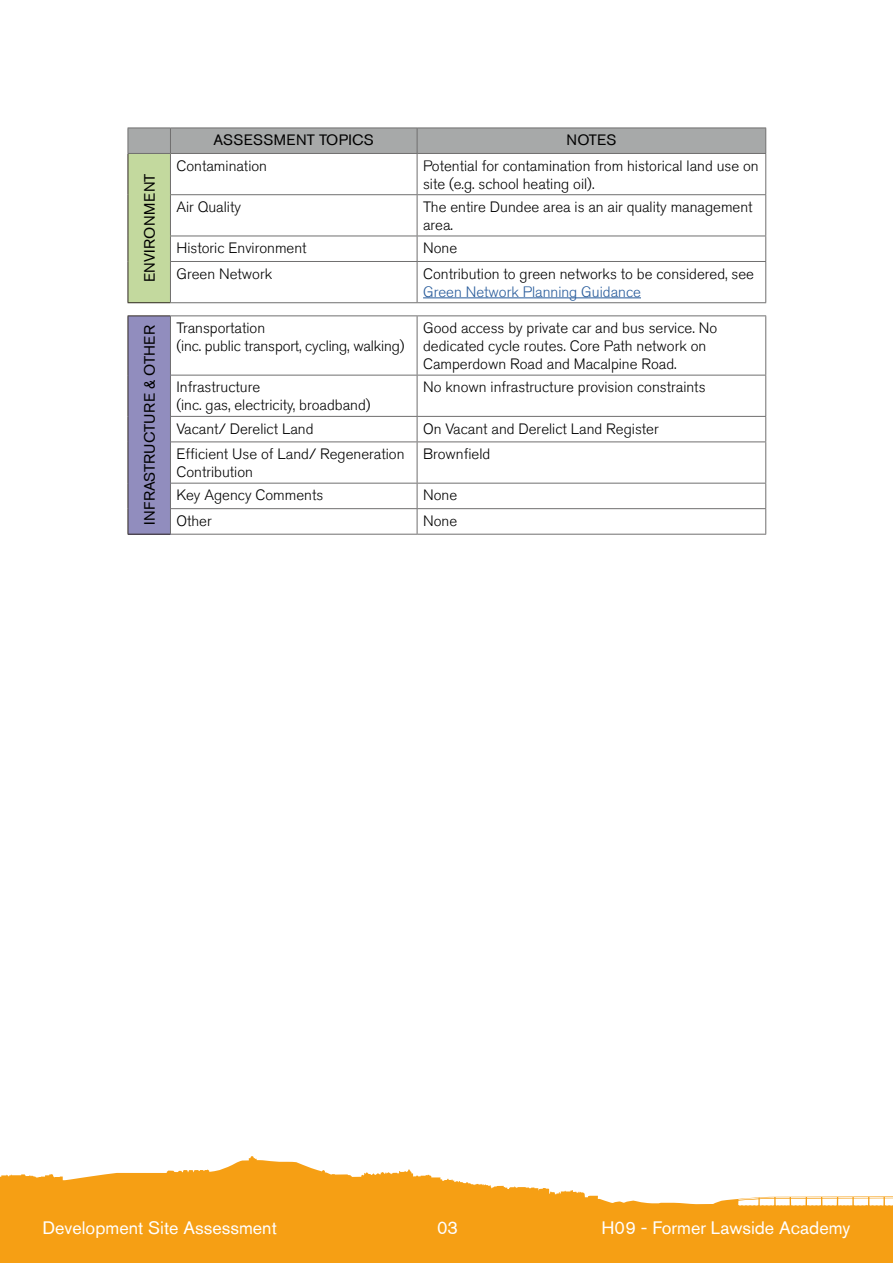
<style>
.page{position:relative;width:893px;height:1263px;background:#fff}
.page>*{position:absolute;margin:0;border:0;box-sizing:border-box;transform-origin:0 0}
.t1{font:18px "Akzidenz Grotesk Std";color:#fff}
.t2{font:300 15px/18px "Akzidenz Grotesk Std";color:#000}
.t3{font:15px "Akzidenz Grotesk Std";letter-spacing:.02em;color:#000}
.t4{font:300 15px "Akzidenz Grotesk Std";color:#275b9b}
</style>
<div class="page">
<svg style="left:0;top:1156px;width:893px;height:107px;fill:#f69f14"></svg>
<svg style="left:713px;top:1196px;width:180px;height:12px"></svg>
<div style="left:128px;top:153px;width:42px;height:150px;background:#c3d99e"></div>
<div style="left:128px;top:316px;width:42px;height:218px;background:#918dbe"></div>
<hr style="left:128px;top:154px;width:1px;height:41px;background:#2f2722">
<hr style="left:128px;top:195px;width:1px;height:41px;background:#2f2722">
<svg style="left:128px;top:236px;width:1px;height:25px"></svg>
<hr style="left:128px;top:261px;width:1px;height:41px;background:#2f2722">
<hr style="left:128px;top:316px;width:1px;height:59px;background:#2f2722">
<hr style="left:128px;top:375px;width:1px;height:41px;background:#2f2722">
<svg style="left:128px;top:416px;width:1px;height:26px"></svg>
<hr style="left:128px;top:442px;width:1px;height:41px;background:#2f2722">
<svg style="left:128px;top:483px;width:1px;height:51px"></svg>
<hr style="left:128px;top:534px;width:42px;height:1px;background:#2f2722">
<div style="left:128px;top:128px;width:638px;height:25px;background:#a7a9a9"></div>
<hr style="left:128px;top:153px;width:42px;height:1px;background:#706f6f">
<hr style="left:170px;top:153px;width:247px;height:1px;background:#706f6f">
<hr style="left:417px;top:153px;width:349px;height:1px;background:#706f6f">
<hr style="left:170px;top:154px;width:1px;height:40px;background:#706f6f">
<hr style="left:417px;top:154px;width:1px;height:40px;background:#706f6f">
<hr style="left:765px;top:154px;width:1px;height:40px;background:#706f6f">
<hr style="left:170px;top:194px;width:247px;height:1px;background:#706f6f">
<hr style="left:170px;top:195px;width:1px;height:41px;background:#706f6f">
<hr style="left:417px;top:194px;width:349px;height:1px;background:#706f6f">
<hr style="left:417px;top:195px;width:1px;height:41px;background:#706f6f">
<hr style="left:765px;top:195px;width:1px;height:41px;background:#706f6f">
<hr style="left:170px;top:236px;width:247px;height:1px;background:#706f6f">
<svg style="left:170px;top:236px;width:1px;height:25px"></svg>
<hr style="left:417px;top:236px;width:349px;height:1px;background:#706f6f">
<svg style="left:417px;top:236px;width:1px;height:25px"></svg>
<svg style="left:765px;top:236px;width:1px;height:25px"></svg>
<hr style="left:170px;top:261px;width:247px;height:1px;background:#706f6f">
<hr style="left:170px;top:262px;width:1px;height:40px;background:#706f6f">
<hr style="left:417px;top:261px;width:349px;height:1px;background:#706f6f">
<hr style="left:417px;top:262px;width:1px;height:40px;background:#706f6f">
<hr style="left:765px;top:262px;width:1px;height:40px;background:#706f6f">
<hr style="left:170px;top:316px;width:1px;height:59px;background:#706f6f">
<hr style="left:417px;top:316px;width:1px;height:59px;background:#706f6f">
<hr style="left:765px;top:316px;width:1px;height:59px;background:#706f6f">
<hr style="left:170px;top:375px;width:247px;height:1px;background:#706f6f">
<hr style="left:170px;top:375px;width:1px;height:41px;background:#706f6f">
<hr style="left:417px;top:375px;width:349px;height:1px;background:#706f6f">
<hr style="left:417px;top:375px;width:1px;height:41px;background:#706f6f">
<hr style="left:765px;top:375px;width:1px;height:41px;background:#706f6f">
<hr style="left:170px;top:416px;width:247px;height:1px;background:#706f6f">
<svg style="left:170px;top:417px;width:1px;height:24px"></svg>
<hr style="left:417px;top:416px;width:349px;height:1px;background:#706f6f">
<svg style="left:417px;top:417px;width:1px;height:24px"></svg>
<svg style="left:765px;top:417px;width:1px;height:24px"></svg>
<hr style="left:170px;top:441px;width:247px;height:1px;background:#706f6f">
<hr style="left:170px;top:442px;width:1px;height:41px;background:#706f6f">
<hr style="left:417px;top:441px;width:349px;height:1px;background:#706f6f">
<hr style="left:417px;top:442px;width:1px;height:41px;background:#706f6f">
<hr style="left:765px;top:442px;width:1px;height:41px;background:#706f6f">
<hr style="left:170px;top:483px;width:247px;height:1px;background:#706f6f">
<hr style="left:417px;top:483px;width:349px;height:1px;background:#706f6f">
<hr style="left:170px;top:508px;width:247px;height:1px;background:#706f6f">
<svg style="left:170px;top:483px;width:1px;height:51px"></svg>
<hr style="left:417px;top:508px;width:349px;height:1px;background:#706f6f">
<svg style="left:417px;top:483px;width:1px;height:51px"></svg>
<svg style="left:765px;top:483px;width:1px;height:51px"></svg>
<hr style="left:170px;top:534px;width:247px;height:1px;background:#706f6f">
<hr style="left:417px;top:534px;width:349px;height:1px;background:#706f6f">
<hr style="left:128px;top:302px;width:42px;height:1px;background:#2f2722">
<hr style="left:128px;top:315px;width:42px;height:1px;background:#2f2722">
<hr style="left:170px;top:302px;width:247px;height:1px;background:#706f6f">
<hr style="left:417px;top:302px;width:349px;height:1px;background:#706f6f">
<hr style="left:170px;top:315px;width:247px;height:1px;background:#706f6f">
<hr style="left:417px;top:315px;width:349px;height:1px;background:#706f6f">
<hr style="left:423px;top:297px;width:218px;height:1px;background:#275b9b">
<p class="t3" style="left:141px;top:282px;width:110px;rotate:-90deg">ENVIRONMENT</p>
<p class="t3" style="left:214px;top:131px;width:162px">ASSESSMENT TOPICS</p>
<p class="t3" style="left:566px;top:131px;width:52px">NOTES</p>
<p class="t2" style="left:176px;top:157px;width:92px">Contamination</p>
<p class="t2" style="left:423px;top:157px;width:337px">Potential for contamination from historical land use on site (e.g. school heating oil).</p>
<p class="t2" style="left:176px;top:198px;width:66px">Air Quality</p>
<p class="t2" style="left:423px;top:198px;width:331px">The entire Dundee area is an air quality management area.</p>
<p class="t2" style="left:176px;top:239px;width:132px">Historic Environment</p>
<p class="t2" style="left:423px;top:239px;width:36px">None</p>
<p class="t2" style="left:176px;top:265px;width:97px">Green Network</p>
<p class="t2" style="left:423px;top:265px;width:332px">Contribution to green networks to be considered, see</p>
<p class="t4" style="left:423px;top:283px;width:219px">Green Network Planning Guidance</p>
<p class="t3" style="left:141px;top:525px;width:202px;rotate:-90deg">INFRASTRUCTURE &amp; OTHER</p>
<p class="t2" style="left:176px;top:319px;width:230px">Transportation<br>(inc. public transport, cycling, walking)</p>
<p class="t2" style="left:423px;top:319px;width:296px">Good access by private car and bus service. No dedicated cycle routes. Core Path network on<br>Camperdown Road and Macalpine Road.</p>
<p class="t2" style="left:176px;top:378px;width:196px">Infrastructure<br>(inc. gas, electricity, broadband)</p>
<p class="t2" style="left:423px;top:378px;width:284px">No known infrastructure provision constraints</p>
<p class="t2" style="left:176px;top:420px;width:139px">Vacant/ Derelict Land</p>
<p class="t2" style="left:423px;top:420px;width:237px">On Vacant and Derelict Land Register</p>
<p class="t2" style="left:176px;top:445px;width:230px">Efficient Use of Land/ Regeneration<br>Contribution</p>
<p class="t2" style="left:423px;top:445px;width:69px">Brownfield</p>
<p class="t2" style="left:176px;top:486px;width:148px">Key Agency Comments</p>
<p class="t2" style="left:423px;top:486px;width:36px">None</p>
<p class="t2" style="left:176px;top:512px;width:37px">Other</p>
<p class="t2" style="left:423px;top:512px;width:36px">None</p>
<p class="t1" style="left:43px;top:1217px;width:236px">Development Site Assessment</p>
<p class="t1" style="left:437px;top:1217px;width:22px">03</p>
<p class="t1" style="left:601px;top:1217px;width:250px">H09 - Former Lawside Academy</p>
</div>
